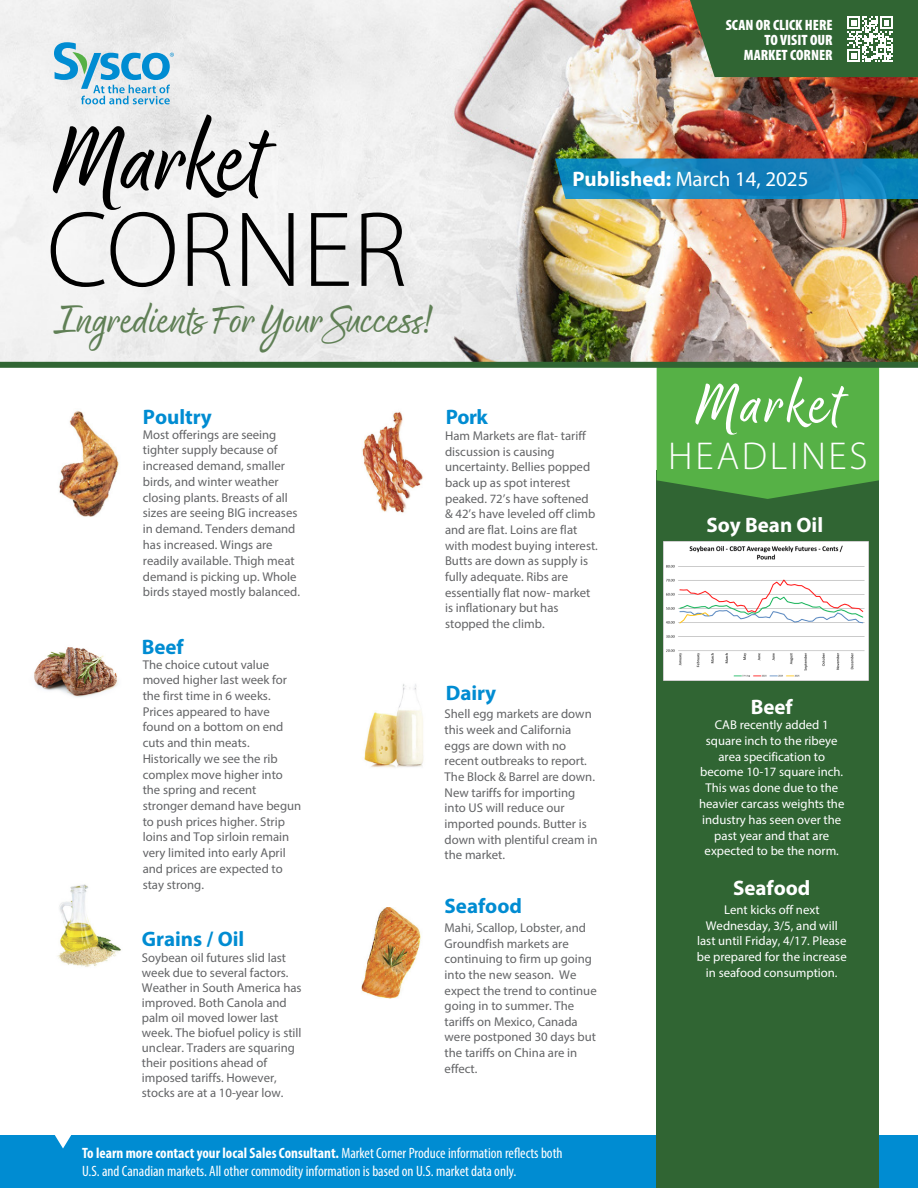
<style>
.page{position:relative;width:918px;height:1188px;background:#fff}
.page>*{position:absolute;margin:0;border:0;box-sizing:border-box;transform-origin:0 0}
.t1{font:108px "Good Karma Smooth";color:#000}
.t2{font:300 108px "Myriad Pro";color:#000}
.t3{font:66px "Good Karma Smooth";letter-spacing:.05em;color:#fff}
.t4{font:45px "Good Karma Smooth";color:#5f7f55}
.t5{font:300 39px "Myriad Pro";letter-spacing:.07em;color:#fff}
.t6{font:700 21px "Myriad Pro";color:#008cd2}
.t7{font:21px "Myriad Pro";color:#fff}
.t8{font:700 21px "Myriad Pro";color:#fff}
.t9{font:condensed 15px/18px "Myriad Pro";color:#fff}
.t10{font:900 condensed 15px/15px "Myriad Pro";color:#fff;text-align:right}
.t11{font:12.75px/15.8px "Myriad Pro";color:#636466}
.t12{font:12.75px/15.8px "Myriad Pro";color:#fff;text-align:center}
.s1{font-weight:700}
</style>
<div class="page">
<img style="left:0;top:0;width:918px;height:362px">
<div style="left:0;top:1135px;width:918px;height:53px;background:#008cd2"></div>
<svg style="left:555px;top:159px;width:363px;height:40px;background:#1485bb"></svg>
<svg style="left:54px;top:42px;width:120px;height:62px;background:#a2cee1"></svg>
<img style="left:59px;top:411px;width:60px;height:106px">
<img style="left:362px;top:411px;width:61px;height:102px">
<img style="left:57px;top:884px;width:64px;height:83px">
<img style="left:364px;top:684px;width:60px;height:84px">
<img style="left:361px;top:907px;width:60px;height:92px">
<div style="left:657px;top:471px;width:222px;height:717px;background:#306533"></div>
<svg style="left:657px;top:368px;width:222px;height:131px;background:#53ab44"></svg>
<img style="left:34px;top:647px;width:84px;height:50px">
<svg style="left:54px;top:1135px;width:18px;height:14px"></svg>
<svg style="left:690px;top:0;width:228px;height:77px;background:#467245"></svg>
<div style="left:0;top:362px;width:918px;height:6px;background:#306533"></div>
<img style="left:664px;top:542px;width:205px;height:138px">
<p class="t10" style="left:726px;top:17px;width:108px">SCAN OR CLICK HERE<br>TO VISIT OUR<br>MARKET CORNER</p>
<h1 class="t1" style="left:54px;top:97px;width:209px">Market</h1>
<h1 class="t2" style="left:47px;top:185px;width:362px">CORNER</h1>
<h3 class="t4" style="left:54px;top:294px;width:380px">Ingredients For Your Success!</h3>
<h3 class="t6" style="left:143px;top:404px;width:71px">Poultry</h3>
<p class="t11" style="left:143px;top:426px;width:159px">Most offerings are seeing tighter supply because of increased demand, smaller birds, and winter weather closing plants. Breasts of all sizes are seeing BIG increases in demand. Tenders demand has increased. Wings are readily available. Thigh meat demand is picking up. Whole birds stayed mostly balanced.</p>
<h3 class="t6" style="left:142px;top:633px;width:44px">Beef</h3>
<p class="t11" style="left:143px;top:656px;width:160px">The choice cutout value moved higher last week for the first time in 6 weeks.<br>Prices appeared to have found on a bottom on end cuts and thin meats.<br>Historically we see the rib complex move higher into the spring and recent stronger demand have begun to push prices higher. Strip loins and Top sirloin remain very limited into early April and prices are expected to stay strong.</p>
<h3 class="t6" style="left:142px;top:925px;width:104px">Grains / Oil</h3>
<p class="t11" style="left:142px;top:950px;width:161px;line-height:15px">Soybean oil futures slid last week due to several factors.<br>Weather in South America has improved. Both Canola and palm oil moved lower last week. The biofuel policy is still unclear. Traders are squaring their positions ahead of imposed tariffs. However, stocks are at a 10-year low.</p>
<h3 class="t7" style="left:572px;top:166px;width:238px"><span class="s1">Published:</span> March 14, 2025</h3>
<h3 class="t6" style="left:446px;top:404px;width:44px">Pork</h3>
<p class="t11" style="left:445px;top:428px;width:154px">Ham Markets are flat- tariff discussion is causing uncertainty. Bellies popped back up as spot interest peaked. 72’s have softened &amp; 42’s have leveled off climb and are flat. Loins are flat with modest buying interest.<br>Butts are down as supply is fully adequate. Ribs are essentially flat now- market is inflationary but has stopped the climb.</p>
<h3 class="t6" style="left:446px;top:679px;width:52px">Dairy</h3>
<p class="t11" style="left:445px;top:706px;width:154px">Shell egg markets are down this week and California eggs are down with no recent outbreaks to report.<br>The Block &amp; Barrel are down.<br>New tariffs for importing into US will reduce our imported pounds. Butter is down with plentiful cream in the market.</p>
<h3 class="t6" style="left:445px;top:893px;width:79px">Seafood</h3>
<p class="t11" style="left:445px;top:920px;width:154px">Mahi, Scallop, Lobster, and<br>Groundfish markets are continuing to firm up going into the new season. We expect the trend to continue going in to summer. The tariffs on Mexico, Canada were postponed 30 days but the tariffs on China are in effect.</p>
<h2 class="t3" style="left:696px;top:366px;width:145px">Market</h2>
<h3 class="t5" style="left:668px;top:432px;width:201px">HEADLINES</h3>
<h3 class="t8" style="left:707px;top:511px;width:118px">Soy Bean Oil</h3>
<h3 class="t8" style="left:751px;top:693px;width:44px">Beef</h3>
<p class="t12" style="left:699px;top:717px;width:147px">CAB recently added 1 square inch to the ribeye area specification to become 10-17 square inch.<br>This was done due to the heavier carcass weights the industry has seen over the past year and that are expected to be the norm.</p>
<h3 class="t8" style="left:733px;top:874px;width:79px">Seafood</h3>
<p class="t12" style="left:697px;top:901px;width:151px">Lent kicks off next<br>Wednesday, 3/5, and will last until Friday, 4/17. Please be prepared for the increase in seafood consumption.</p>
<p class="t9" style="left:82px;top:1144px;width:482px"><span class="s1">To learn more contact your local Sales Consultant.</span> Market Corner Produce information reflects both<br>U.S. and Canadian markets. All other commodity information is based on U.S. market data only.</p>
</div>
